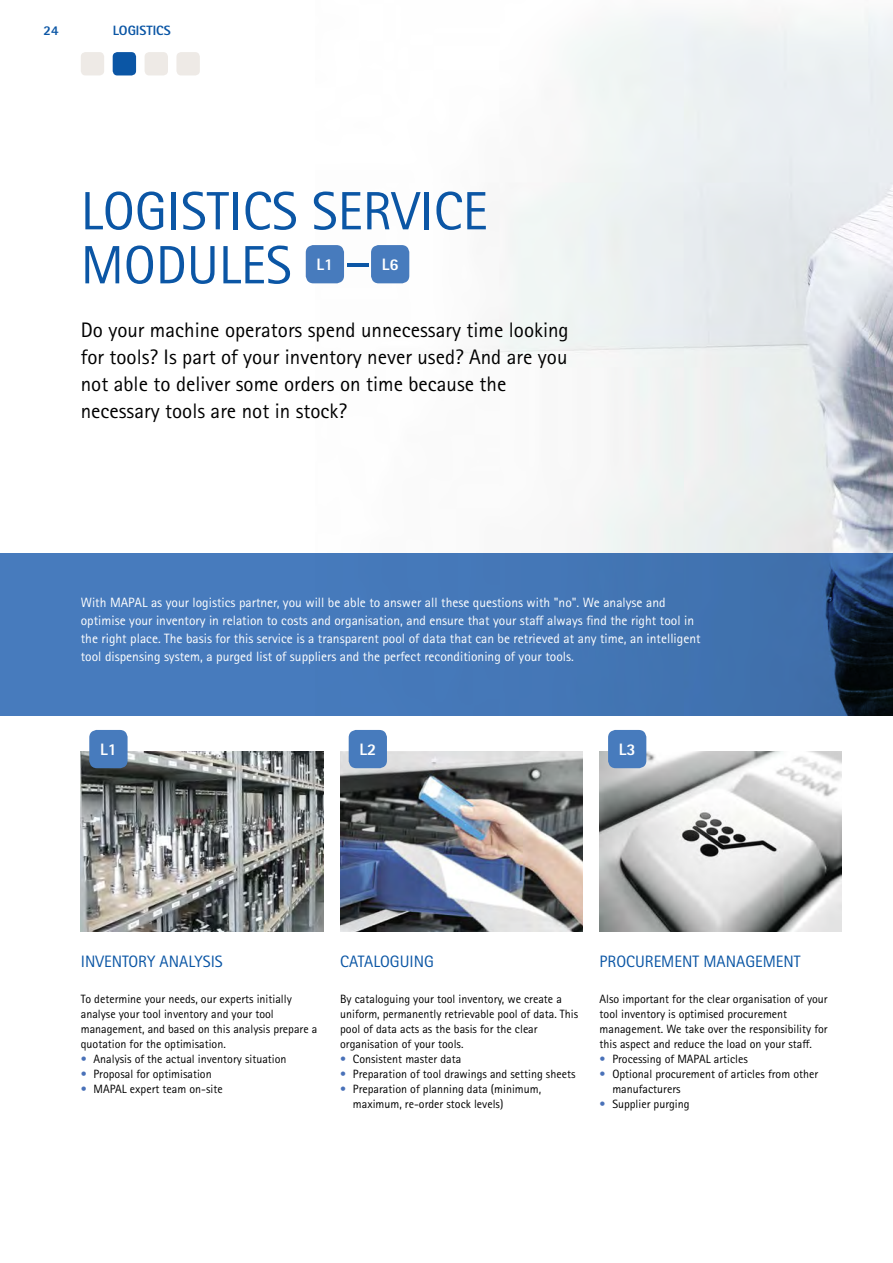
<style>
.page{position:relative;width:893px;height:1263px;background:#fff}
.page>*{position:absolute;margin:0;border:0;box-sizing:border-box;transform-origin:0 0}
.t1{font:54px/54px "Rotis Sans Serif W1 G";color:#0b56a5}
.t2{font:21px/27px "Rotis Sans Serif W1 G";color:#000}
.t3{font:16.5px "Rotis Sans Serif W1 G";color:#0b56a5}
.t4{font:800 16.5px "Rotis Sans Serif W1 G";color:#fff}
.t5{font:13.5px/18px "Rotis Sans Serif W1 G";color:#fff}
.t6{font:800 13.5px "Rotis Sans Serif W1 G";color:#0b56a5}
.t7{font:12px/15px "Rotis Sans Serif W1 G";color:#000}
.s1{color:#4971b8}
</style>
<div class="page">
<img style="left:316px;top:12px;width:577px;height:541px">
<div style="left:0;top:553px;width:893px;height:162px;background:#477bbd"></div>
<img style="left:81px;top:752px;width:242px;height:179px">
<img style="left:340px;top:752px;width:243px;height:179px">
<img style="left:600px;top:752px;width:242px;height:179px">
<div style="left:81px;top:52px;width:23px;height:23px;background:#eae5e0;border-radius:5px"></div>
<div style="left:145px;top:52px;width:23px;height:23px;background:#eae5e0;border-radius:5px"></div>
<div style="left:176px;top:52px;width:24px;height:23px;background:#eae5e0;border-radius:5px"></div>
<div style="left:113px;top:52px;width:23px;height:23px;background:#0b56a5;border-radius:5px"></div>
<div style="left:89px;top:730px;width:39px;height:38px;background:#477bbd;border-radius:8px"></div>
<div style="left:349px;top:730px;width:38px;height:38px;background:#477bbd;border-radius:8px"></div>
<div style="left:608px;top:730px;width:38px;height:38px;background:#477bbd;border-radius:8px"></div>
<div style="left:306px;top:245px;width:38px;height:38px;background:#477bbd;border-radius:8px"></div>
<div style="left:371px;top:245px;width:38px;height:38px;background:#477bbd;border-radius:8px"></div>
<p class="t6" style="left:44px;top:22px;width:17px">24</p>
<p class="t6" style="left:113px;top:22px;width:60px">LOGISTICS</p>
<h1 class="t1" style="left:81px;top:185px;width:408px">LOGISTICS SERVICE<br>MODULES</h1>
<h3 class="t4" style="left:316px;top:254px;width:18px">L1</h3>
<h1 class="t1" style="left:344px;top:234px;width:28px">–</h1>
<h3 class="t4" style="left:382px;top:254px;width:18px">L6</h3>
<h2 class="t2" style="left:81px;top:317px;width:489px">Do your machine operators spend unnecessary time looking for tools? Is part of your inventory never used? And are you not able to deliver some orders on time because the necessary tools are not in stock?</h2>
<p class="t5" style="left:81px;top:594px;width:621px">With MAPAL as your logistics partner, you will be able to answer all these questions with "no". We analyse and optimise your inventory in relation to costs and organisation, and ensure that your staff always find the right tool in the right place. The basis for this service is a transparent pool of data that can be retrieved at any time, an intelligent tool dispensing system, a purged list of suppliers and the perfect reconditioning of your tools.</p>
<h3 class="t4" style="left:100px;top:739px;width:18px">L1</h3>
<h3 class="t4" style="left:359px;top:739px;width:18px">L2</h3>
<h3 class="t4" style="left:619px;top:739px;width:18px">L3</h3>
<h3 class="t3" style="left:81px;top:952px;width:144px">INVENTORY ANALYSIS</h3>
<p class="t7" style="left:81px;top:992px;width:238px">To determine your needs, our experts initially analyse your tool inventory and your tool management, and based on this analysis prepare a quotation for the optimisation.</p>
<p class="t7" style="left:81px;top:1052px;width:207px"><span class="s1">•</span> Analysis of the actual inventory situation</p>
<p class="t7" style="left:81px;top:1067px;width:132px"><span class="s1">•</span> Proposal for optimisation</p>
<p class="t7" style="left:81px;top:1082px;width:144px"><span class="s1">•</span> MAPAL expert team on-site</p>
<h3 class="t3" style="left:340px;top:952px;width:95px">CATALOGUING</h3>
<p class="t7" style="left:340px;top:992px;width:239px">By cataloguing your tool inventory, we create a uniform, permanently retrievable pool of data. This pool of data acts as the basis for the clear organisation of your tools.</p>
<p class="t7" style="left:340px;top:1052px;width:123px"><span class="s1">•</span> Consistent master data</p>
<p class="t7" style="left:340px;top:1067px;width:237px"><span class="s1">•</span> Preparation of tool drawings and setting sheets</p>
<p class="t7" style="left:353px;top:1082px;width:190px;text-indent:-13px"><span class="s1">•</span> Preparation of planning data (minimum, maximum, re-order stock levels)</p>
<h3 class="t3" style="left:600px;top:952px;width:203px">PROCUREMENT MANAGEMENT</h3>
<p class="t7" style="left:600px;top:992px;width:230px">Also important for the clear organisation of your tool inventory is optimised procurement management. We take over the responsibility for this aspect and reduce the load on your staff.</p>
<p class="t7" style="left:600px;top:1052px;width:150px"><span class="s1">•</span> Processing of MAPAL articles</p>
<p class="t7" style="left:612px;top:1067px;width:207px;text-indent:-13px"><span class="s1">•</span> Optional procurement of articles from other manufacturers</p>
<p class="t7" style="left:600px;top:1097px;width:92px"><span class="s1">•</span> Supplier purging</p>
</div>
